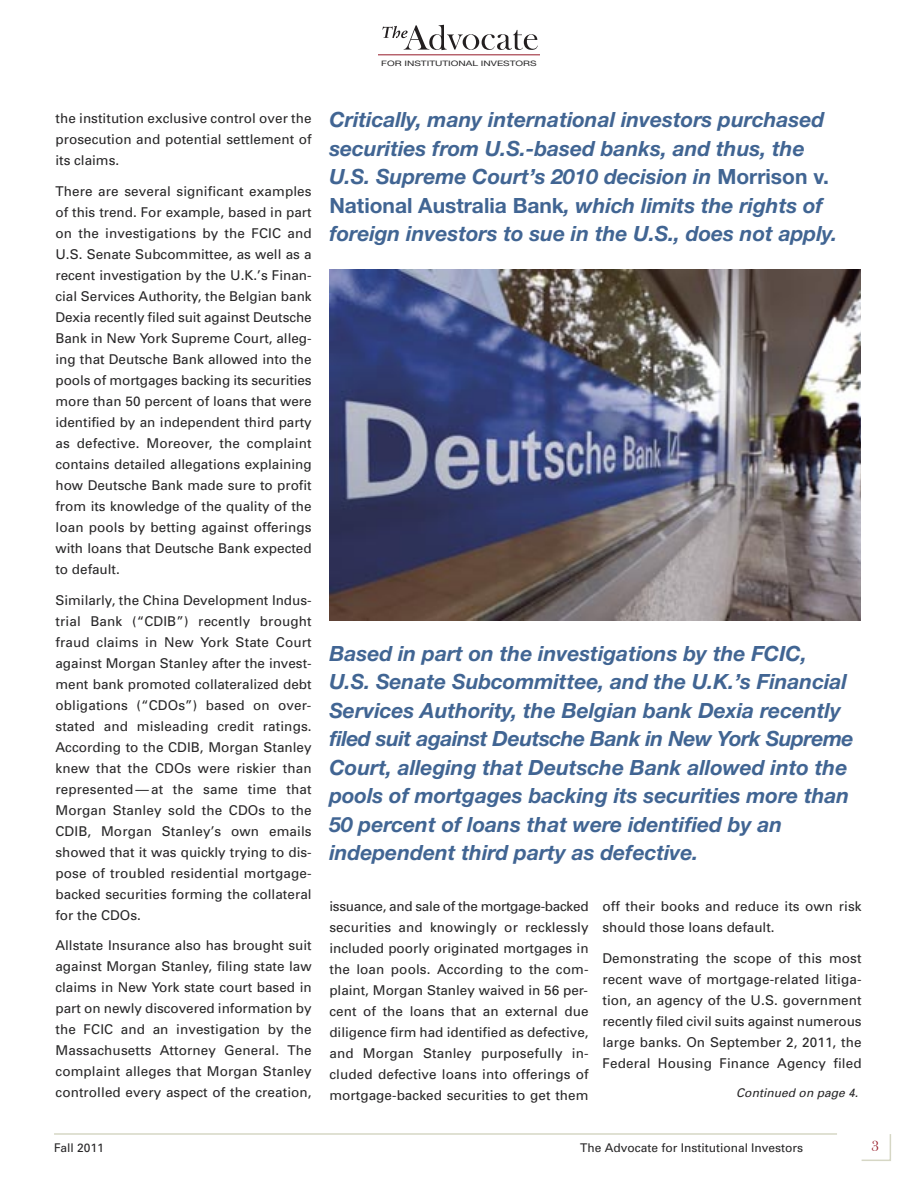
<style>
.page{position:relative;width:918px;height:1188px;background:#fff}
.page>*{position:absolute;margin:0;border:0;box-sizing:border-box;transform-origin:0 0}
.t1{font:italic 700 21px/28.5px "Helvetica Neue";color:#416593}
.t2{font:15px "Bask Old Face";color:#961a28}
.t3{font:13.5px/21px "Univers";letter-spacing:.005em;color:#272627;text-align:justify}
.t4{font:12px "Univers";color:#272627}
.t5{font:italic 12px "Univers";color:#272627}
.t6{font:7.5px "Helvetica Neue";color:#272627;scale:1.35 1}
.s1{font-style:normal}
</style>
<div class="page">
<svg style="left:382px;top:25px;width:156px;height:25px"></svg>
<hr style="left:378px;top:54px;width:162px;height:1px;background:#961a28">
<hr style="left:54px;top:1133px;width:783px;height:2px;background:#d6d7c5">
<svg style="left:861px;top:1134px;width:30px;height:27px"></svg>
<img style="left:329px;top:269px;width:532px;height:351px">
<p class="t6" style="left:381px;top:60px;width:117px">FOR INSTITUTIONAL INVESTORS</p>
<p class="t3" style="left:55px;top:109px;width:258px">the institution exclusive control over the prosecution and potential settlement of its claims.</p>
<p class="t3" style="left:55px;top:182px;width:258px">There are several significant examples of this trend. For example, based in part on the investigations by the FCIC and U.S. Senate Subcommittee, as well as a recent investigation by the U.K.’s Finan&shy;cial Services Authority, the Belgian bank Dexia recently filed suit against Deutsche Bank in New York Supreme Court, alleg&shy;ing that Deutsche Bank allowed into the pools of mortgages backing its securities more than 50 percent of loans that were identified by an independent third party as defective. Moreover, the complaint contains detailed allegations explaining how Deutsche Bank made sure to profit from its knowledge of the quality of the loan pools by betting against offerings with loans that Deutsche Bank expected to default.</p>
<p class="t3" style="left:55px;top:591px;width:258px">Similarly, the China Development Indus&shy;trial Bank (“CDIB”) recently brought fraud claims in New York State Court against Morgan Stanley after the invest&shy;ment bank promoted collateralized debt obligations (“CDOs”) based on over&shy;stated and misleading credit ratings.<br>According to the CDIB, Morgan Stanley knew that the CDOs were riskier than represented — at the same time that Morgan Stanley sold the CDOs to the CDIB, Morgan Stanley’s own emails showed that it was quickly trying to dis&shy;pose of troubled residential mortgage&shy;backed securities forming the collateral for the CDOs.</p>
<p class="t3" style="left:55px;top:936px;width:258px">Allstate Insurance also has brought suit against Morgan Stanley, filing state law claims in New York state court based in part on newly discovered information by the FCIC and an investigation by the Massachusetts Attorney General. The complaint alleges that Morgan Stanley controlled every aspect of the creation,</p>
<p class="t1" style="left:329px;top:107px;width:510px">Critically, many international investors purchased securities from U.S.-based banks, and thus, the U.S. Supreme Court’s 2010 decision in <span class="s1">Morrison v.<br>National Australia Bank</span>, which limits the rights of foreign investors to sue in the U.S., does not apply.</p>
<p class="t1" style="left:329px;top:641px;width:526px">Based in part on the investigations by the FCIC,<br>U.S. Senate Subcommittee, and the U.K.’s Financial Services Authority, the Belgian bank Dexia recently filed suit against Deutsche Bank in New York Supreme Court, alleging that Deutsche Bank allowed into the pools of mortgages backing its securities more than 50 percent of loans that were identified by an independent third party as defective.</p>
<p class="t3" style="left:329px;top:897px;width:261px">issuance, and sale of the mortgage-backed securities and knowingly or recklessly included poorly originated mortgages in the loan pools. According to the com&shy;plaint, Morgan Stanley waived in 56 per&shy;cent of the loans that an external due diligence firm had identified as defective, and Morgan Stanley purposefully in&shy;cluded defective loans into offerings of mortgage-backed securities to get them</p>
<p class="t3" style="left:602px;top:897px;width:261px">off their books and reduce its own risk should those loans default.</p>
<p class="t3" style="left:602px;top:949px;width:261px">Demonstrating the scope of this most recent wave of mortgage-related litiga&shy;tion, an agency of the U.S. government recently filed civil suits against numerous large banks. On September 2, 2011, the Federal Housing Finance Agency filed</p>
<p class="t5" style="left:736px;top:1088px;width:126px">Continued on page 4.</p>
<p class="t4" style="left:54px;top:1143px;width:51px">Fall 2011</p>
<p class="t4" style="left:580px;top:1143px;width:224px">The Advocate for Institutional Investors</p>
<p class="t2" style="left:872px;top:1140px;width:9px">3</p>
</div>
